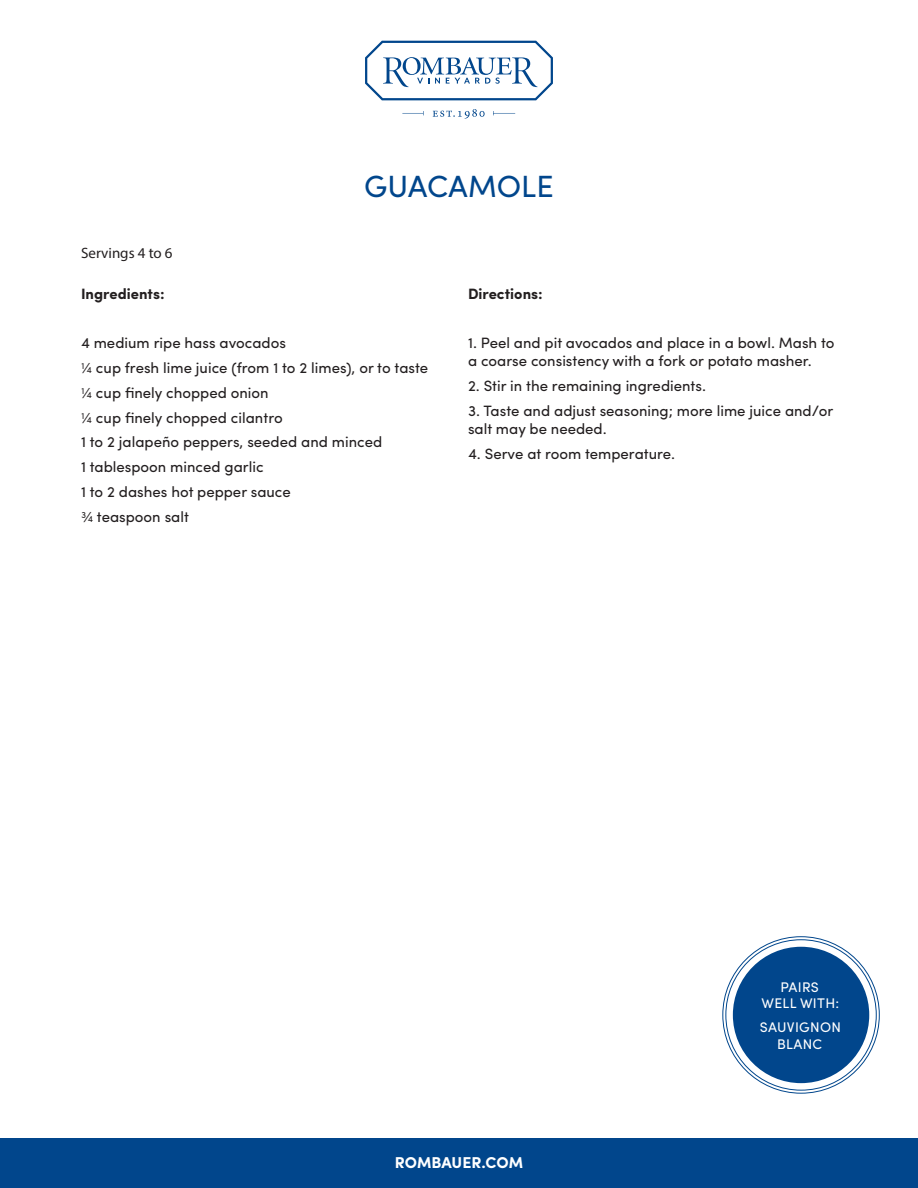
<style>
.page{position:relative;width:918px;height:1188px;background:#fff}
.page>*{position:absolute;margin:0;border:0;box-sizing:border-box;transform-origin:0 0}
.Recipe_Name{font:30.75px "Sofia Pro";color:#01468c}
.t1{font:700 15.75px "Sofia Pro";color:#fff}
.Ingredients{font:15px "Sofia Pro";color:#231f20}
.Instructions{font:15px/18px "Sofia Pro";color:#231f20}
.Instructions-2{font:700 15px "Sofia Pro";color:#231f20}
.Servings{font:15px "Myriad Pro";color:#231f20}
.Pairs_Well_With{font:13.95px/16.8px "Sofia Pro";letter-spacing:.02em;color:#fff;text-align:center}
</style>
<div class="page">
<div style="left:0;top:1138px;width:918px;height:50px;background:#01468c"></div>
<svg style="left:402px;top:111px;width:22px;height:4px"></svg>
<svg style="left:493px;top:111px;width:22px;height:4px"></svg>
<svg style="left:433px;top:109px;width:52px;height:10px"></svg>
<svg style="left:365px;top:41px;width:188px;height:59px"></svg>
<div style="left:733px;top:947px;width:136px;height:136px;background:#01468c;border-radius:50%"></div>
<p class="Servings" style="left:81px;top:244px;width:93px">Servings 4 to 6</p>
<p class="Recipe_Name" style="left:364px;top:163px;width:191px">GUACAMOLE</p>
<p class="Instructions-2" style="left:81px;top:282px;width:85px">Ingredients:</p>
<p class="Ingredients" style="left:81px;top:332px;width:207px">4 medium ripe hass avocados</p>
<p class="Ingredients" style="left:81px;top:357px;width:349px">¼ cup fresh lime juice (from 1 to 2 limes), or to taste</p>
<p class="Ingredients" style="left:81px;top:381px;width:189px">¼ cup finely chopped onion</p>
<p class="Ingredients" style="left:81px;top:406px;width:203px">¼ cup finely chopped cilantro</p>
<p class="Ingredients" style="left:81px;top:431px;width:303px">1 to 2 jalapeño peppers, seeded and minced</p>
<p class="Ingredients" style="left:81px;top:456px;width:184px">1 tablespoon minced garlic</p>
<p class="Ingredients" style="left:81px;top:480px;width:211px">1 to 2 dashes hot pepper sauce</p>
<p class="Ingredients" style="left:81px;top:505px;width:109px">¾ teaspoon salt</p>
<p class="Instructions-2" style="left:468px;top:282px;width:76px">Directions:</p>
<p class="Instructions" style="left:468px;top:333px;width:368px">1. Peel and pit avocados and place in a bowl. Mash to a coarse consistency with a fork or potato masher.</p>
<p class="Instructions" style="left:468px;top:376px;width:240px">2. Stir in the remaining ingredients.</p>
<p class="Instructions" style="left:468px;top:401px;width:367px">3. Taste and adjust seasoning; more lime juice and/or salt may be needed.</p>
<p class="Instructions" style="left:468px;top:443px;width:209px">4. Serve at room temperature.</p>
<p class="Pairs_Well_With" style="left:762px;top:977px;width:79px">PAIRS<br>WELL WITH:</p>
<p class="Pairs_Well_With" style="left:760px;top:1018px;width:83px">SAUVIGNON<br>BLANC</p>
<p class="t1" style="left:395px;top:1151px;width:130px">ROMBAUER.COM</p>
</div>
